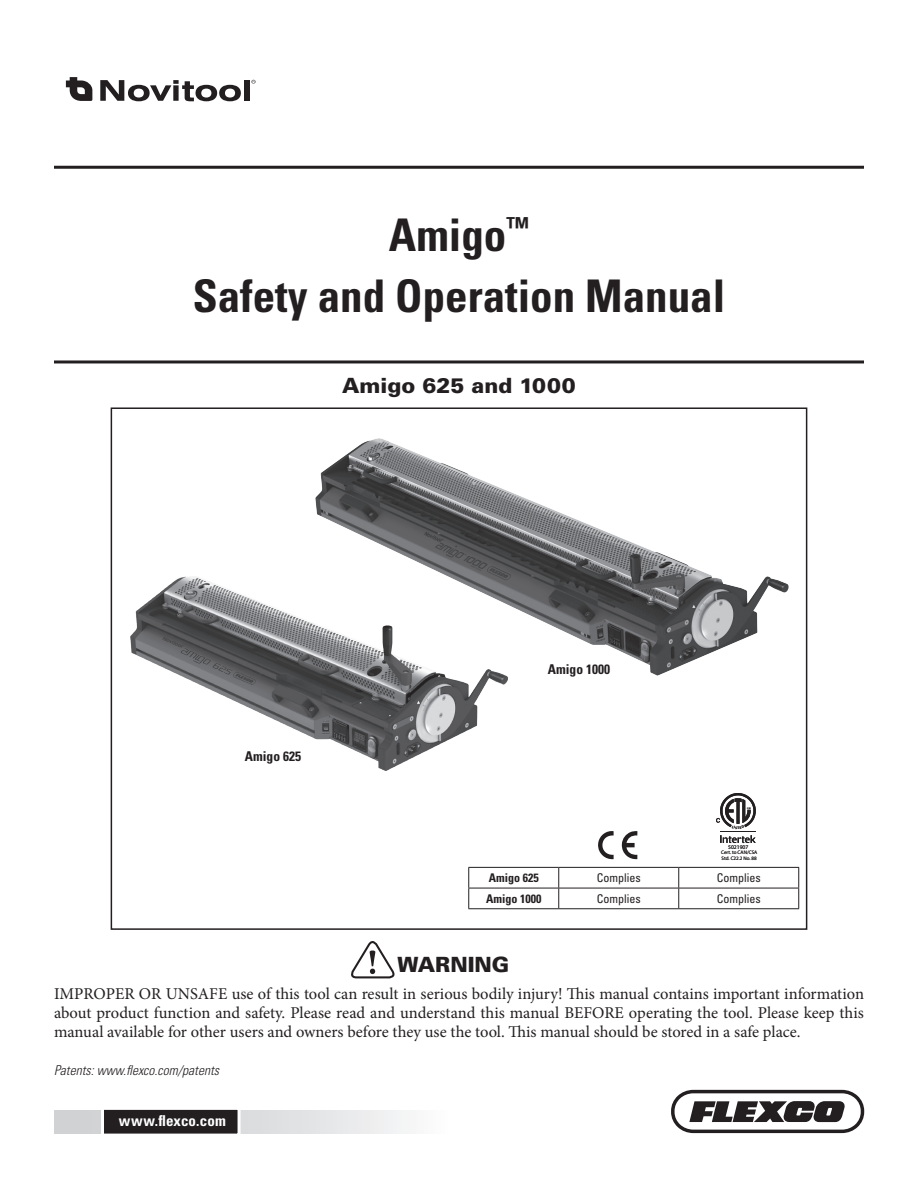
<style>
.page{position:relative;width:918px;height:1188px;background:#fff}
.page>*{position:absolute;margin:0;border:0;box-sizing:border-box;transform-origin:0 0}
.MainTitle{font:700 condensed 45px "Univers LT Std";color:#231f20}
.WARNING{font:900 21px "Univers LT Std";color:#231f20}
.bodycopy{font:16.5px/18.9px "Minion Pro";letter-spacing:-.005em;color:#231f20;text-align:justify}
.t1{font:700 condensed 15px "Univers LT Std";letter-spacing:.01em;color:#fff}
.sidebar_photoCaptions{font:italic 300 condensed 13.5px "Univers LT Std";color:#231f20}
.t2{font:700 condensed 13.5px "Univers LT Std";color:#231f20}
.t3{font:condensed 12px "Univers LT Std";color:#231f20}
.t4{font:700 condensed 12px "Univers LT Std";color:#231f20}
.t5{font:5.7px "Myriad Pro";color:#231f20}
.t6{font:5.1px/5.7px "Myriad Pro";color:#231f20}
.t7{font:700 2.25px "Myriad Pro";color:#231f20}
</style>
<div class="page">
<hr style="left:54px;top:166px;width:810px;height:3px;background:#231f20">
<hr style="left:54px;top:360px;width:810px;height:3px;background:#231f20">
<svg style="left:54px;top:1110px;width:353px;height:23px"></svg>
<div style="left:103px;top:1108px;width:136px;height:27px;background:#231f20"></div>
<div style="left:101px;top:1107px;width:140px;height:30px;border:3px solid #fff"></div>
<svg style="left:351px;top:941px;width:44px;height:38px"></svg>
<svg style="left:100px;top:80px;width:141px;height:21px"></svg>
<div style="left:244px;top:80px;width:6px;height:21px;background:#231f20"></div>
<svg style="left:66px;top:77px;width:26px;height:24px"></svg>
<svg style="left:251px;top:80px;width:5px;height:4px"></svg>
<svg style="left:671px;top:1090px;width:193px;height:43px"></svg>
<img style="left:315px;top:438px;width:473px;height:238px">
<img style="left:130px;top:576px;width:378px;height:195px">
<svg style="left:598px;top:831px;width:16px;height:29px"></svg>
<svg style="left:622px;top:831px;width:15px;height:28px"></svg>
<hr style="left:468px;top:867px;width:91px;height:1px;background:#231f20">
<hr style="left:559px;top:867px;width:120px;height:1px;background:#231f20">
<hr style="left:679px;top:867px;width:120px;height:1px;background:#231f20">
<hr style="left:468px;top:888px;width:91px;height:1px;background:#231f20">
<svg style="left:468px;top:868px;width:1px;height:40px"></svg>
<hr style="left:559px;top:888px;width:120px;height:1px;background:#231f20">
<svg style="left:558px;top:868px;width:1px;height:40px"></svg>
<hr style="left:679px;top:888px;width:120px;height:1px;background:#231f20">
<svg style="left:678px;top:868px;width:1px;height:40px"></svg>
<svg style="left:798px;top:868px;width:1px;height:40px"></svg>
<hr style="left:468px;top:908px;width:91px;height:1px;background:#231f20">
<hr style="left:559px;top:908px;width:120px;height:1px;background:#231f20">
<hr style="left:679px;top:908px;width:120px;height:1px;background:#231f20">
<hr style="left:720px;top:831px;width:36px;height:1px;background:#231f20">
<svg style="left:720px;top:835px;width:36px;height:8px"></svg>
<svg style="left:716px;top:793px;width:40px;height:35px"></svg>
<p class="MainTitle" style="left:389px;top:207px;width:142px">Amigo<sup>™</sup></p>
<p class="MainTitle" style="left:193px;top:268px;width:534px">Safety and Operation Manual</p>
<p class="WARNING" style="left:342px;top:372px;width:235px">Amigo 625 and 1000</p>
<p class="t2" style="left:245px;top:748px;width:58px">Amigo 625</p>
<p class="t2" style="left:548px;top:661px;width:64px">Amigo 1000</p>
<p class="t7" style="left:747px;top:807px;width:5px">CM</p>
<p class="t5" style="left:728px;top:843px;width:22px">5021907</p>
<p class="t6" style="left:721px;top:850px;width:38px">Cert. to CAN/CSA<br>Std. C22.2 No. 88</p>
<p class="t4" style="left:489px;top:870px;width:51px">Amigo 625</p>
<p class="t3" style="left:597px;top:870px;width:45px">Complies</p>
<p class="t3" style="left:717px;top:870px;width:45px">Complies</p>
<p class="t4" style="left:486px;top:891px;width:57px">Amigo 1000</p>
<p class="t3" style="left:597px;top:891px;width:45px">Complies</p>
<p class="t3" style="left:717px;top:891px;width:45px">Complies</p>
<p class="WARNING" style="left:398px;top:951px;width:113px">WARNING</p>
<p class="bodycopy" style="left:54px;top:984px;width:812px">IMPROPER OR UNSAFE use of this tool can result in serious bodily injury! This manual contains important information about product function and safety. Please read and understand this manual BEFORE operating the tool. Please keep this manual available for other users and owners before they use the tool. This manual should be stored in a safe place.</p>
<p class="sidebar_photoCaptions" style="left:54px;top:1062px;width:167px">Patents: www.flexco.com/patents</p>
<p class="t1" style="left:119px;top:1111px;width:109px">www.flexco.com</p>
</div>
